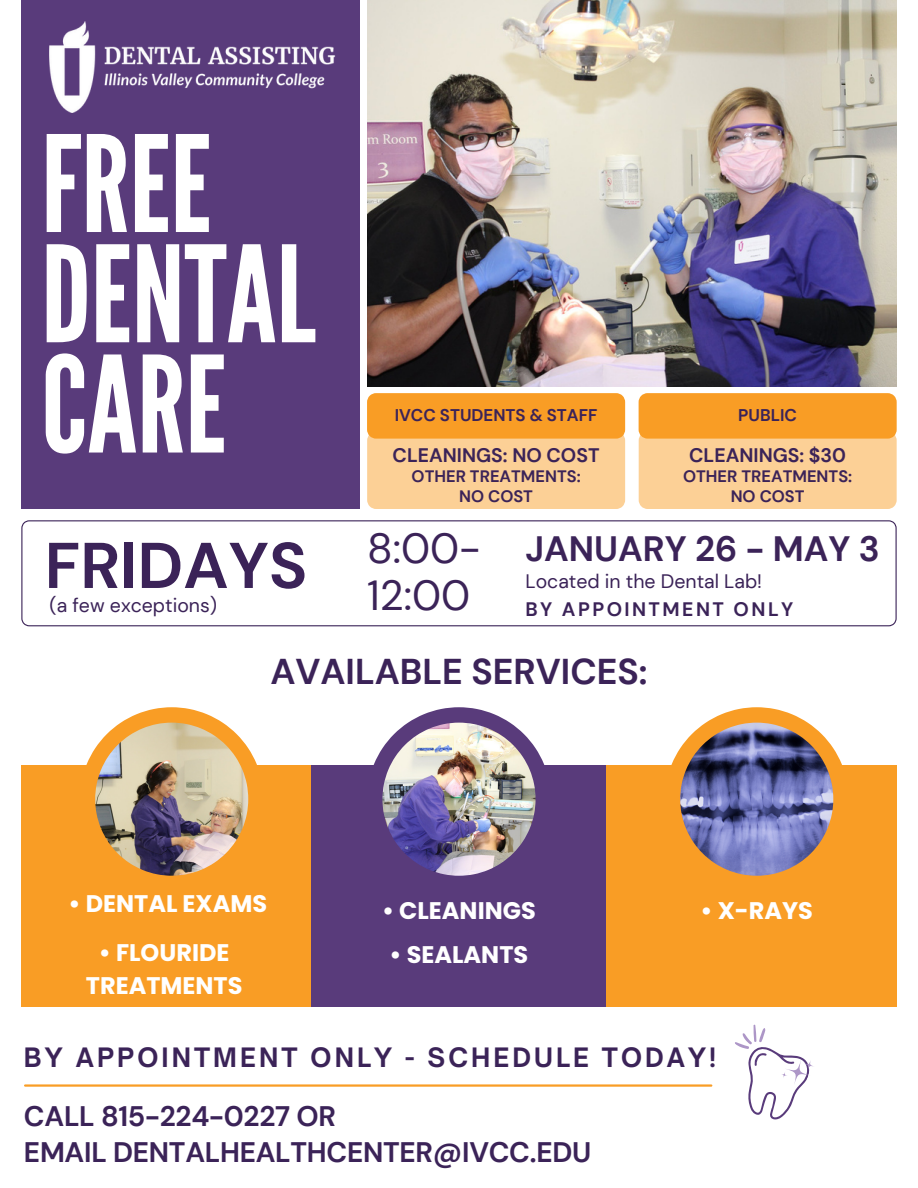
<style>
.page{position:relative;width:918px;height:1188px;background:#fff}
.page>*{position:absolute;margin:0;border:0;box-sizing:border-box;transform-origin:0 0}
.t1{font:133.35px/110.2px "League Gothic";color:#fff}
.t2{font:700 64.5px "DM Sans";color:#3b2358}
.t3{font:42px/47.2px "DM Sans";color:#3b2358}
.t4{font:700 35.85px "DM Sans";color:#3b2358}
.t5{font:700 35.25px "DM Sans";color:#3b2358}
.t6{font:700 28.2px "DM Sans";letter-spacing:-.01em;color:#3b2358}
.t7{font:700 25.65px "Open Sauce One";letter-spacing:.12em;color:#3b2358}
.t8{font:700 24px "Poppins";color:#fff}
.t9{font:19.5px "DM Sans";color:#3b2358}
.t10{font:700 19.5px "DM Sans";color:#3b2358}
.t11{font:700 19.5px "DM Sans";letter-spacing:.125em;color:#3b2358}
.t12{font:700 16.95px "DM Sans";color:#3b2358}
.t13{font:700 16.5px "DM Sans";color:#3b2358}
</style>
<div class="page">
<img style="left:367px;top:0;width:530px;height:387px">
<div style="left:21px;top:0;width:339px;height:509px;background:#593b7b"></div>
<img style="left:49px;top:21px;width:287px;height:91px">
<svg style="left:367px;top:393px;width:258px;height:116px;background:#fabc6a"></svg>
<svg style="left:639px;top:393px;width:258px;height:116px;background:#fabc6a"></svg>
<svg style="left:21px;top:520px;width:876px;height:106px"></svg>
<div style="left:21px;top:766px;width:876px;height:241px;background:#f99d25"></div>
<div style="left:312px;top:766px;width:294px;height:241px;background:#593b7b"></div>
<svg style="left:80px;top:707px;width:184px;height:97px"></svg>
<img style="left:95px;top:723px;width:153px;height:153px">
<svg style="left:367px;top:707px;width:184px;height:100px"></svg>
<img style="left:382px;top:723px;width:153px;height:153px">
<svg style="left:665px;top:707px;width:184px;height:98px"></svg>
<img style="left:680px;top:723px;width:153px;height:153px">
<hr style="left:25px;top:1084px;width:686px;height:3px;background:#f99d25">
<svg style="left:735px;top:1024px;width:78px;height:96px"></svg>
<p class="t1" style="left:41px;top:132px;width:276px">FREE<br>DENTAL<br>CARE</p>
<p class="t2" style="left:45px;top:524px;width:264px">FRIDAYS</p>
<p class="t9" style="left:49px;top:593px;width:169px">(a few exceptions)</p>
<p class="t12" style="left:395px;top:404px;width:204px">IVCC STUDENTS &amp; STAFF</p>
<p class="t12" style="left:738px;top:404px;width:60px">PUBLIC</p>
<p class="t10" style="left:393px;top:443px;width:208px">CLEANINGS: NO COST</p>
<p class="t13" style="left:412px;top:466px;width:171px">OTHER TREATMENTS:</p>
<p class="t13" style="left:459px;top:485px;width:75px">NO COST</p>
<p class="t10" style="left:689px;top:443px;width:158px">CLEANINGS: $30</p>
<p class="t13" style="left:683px;top:466px;width:171px">OTHER TREATMENTS:</p>
<p class="t13" style="left:731px;top:485px;width:75px">NO COST</p>
<p class="t3" style="left:367px;top:525px;width:115px">8:00-<br>12:00</p>
<p class="t5" style="left:525px;top:526px;width:356px">JANUARY 26 - MAY 3</p>
<p class="t9" style="left:525px;top:569px;width:238px">Located in the Dental Lab!</p>
<p class="t11" style="left:525px;top:596px;width:269px">BY APPOINTMENT ONLY</p>
<p class="t4" style="left:270px;top:648px;width:379px">AVAILABLE SERVICES:</p>
<p class="t8" style="left:69px;top:887px;width:200px">• DENTAL EXAMS</p>
<p class="t8" style="left:382px;top:894px;width:155px">• CLEANINGS</p>
<p class="t8" style="left:701px;top:894px;width:114px">• X-RAYS</p>
<p class="t8" style="left:99px;top:936px;width:132px">• FLOURIDE</p>
<p class="t8" style="left:390px;top:938px;width:140px">• SEALANTS</p>
<p class="t8" style="left:86px;top:968px;width:158px">TREATMENTS</p>
<p class="t7" style="left:24px;top:1042px;width:694px">BY APPOINTMENT ONLY - SCHEDULE TODAY!</p>
<p class="t6" style="left:24px;top:1098px;width:314px">CALL 815-224-0227 OR</p>
<p class="t6" style="left:24px;top:1134px;width:569px">EMAIL DENTALHEALTHCENTER@IVCC.EDU</p>
</div>
